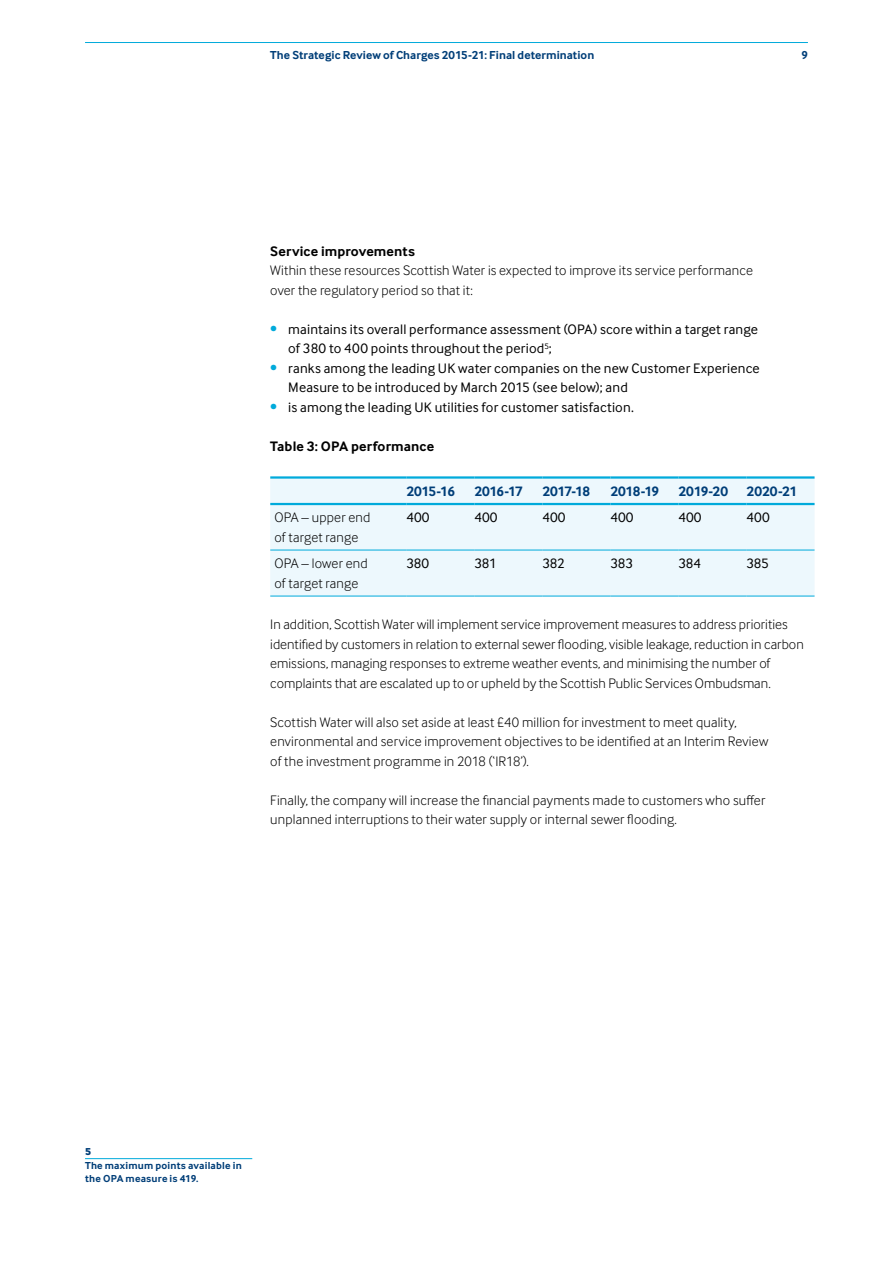
<style>
.page{position:relative;width:893px;height:1263px;background:#fff}
.page>*{position:absolute;margin:0;border:0;box-sizing:border-box;transform-origin:0 0}
.WICS_body_text{font:300 14.25px/19.5px "Inter Face";letter-spacing:.01em;color:#000}
.WICS_body_text-2{font:14.25px/19.5px "Inter Face";letter-spacing:.01em;color:#000}
.WICS_subhead{font:700 14.25px "Inter Face";letter-spacing:-.02em;color:#003e78}
.WICS_subhead-2{font:700 14.25px "Inter Face";letter-spacing:.01em;color:#000}
.t1{font:700 12px "Inter Face";letter-spacing:.005em;color:#003e78}
.WICS_footnote{font:700 10.5px/13.5px "Inter Face";letter-spacing:.02em;color:#003e78}
.WICS_footnote-2{font:800 10.5px "Inter Face";color:#003e78}
.s1{color:#00aadb}
</style>
<div class="page">
<div style="left:270px;top:479px;width:544px;height:117px;background:#edf8fd"></div>
<hr style="left:270px;top:550px;width:136px;height:1px;background:#00aadb">
<hr style="left:406px;top:550px;width:68px;height:1px;background:#00aadb">
<hr style="left:474px;top:550px;width:68px;height:1px;background:#00aadb">
<hr style="left:542px;top:550px;width:68px;height:1px;background:#00aadb">
<hr style="left:610px;top:550px;width:68px;height:1px;background:#00aadb">
<hr style="left:678px;top:550px;width:68px;height:1px;background:#00aadb">
<hr style="left:746px;top:550px;width:68px;height:1px;background:#00aadb">
<hr style="left:270px;top:596px;width:136px;height:1px;background:#00aadb">
<hr style="left:406px;top:596px;width:68px;height:1px;background:#00aadb">
<hr style="left:474px;top:596px;width:68px;height:1px;background:#00aadb">
<hr style="left:542px;top:596px;width:68px;height:1px;background:#00aadb">
<hr style="left:610px;top:596px;width:68px;height:1px;background:#00aadb">
<hr style="left:678px;top:596px;width:68px;height:1px;background:#00aadb">
<hr style="left:746px;top:596px;width:68px;height:1px;background:#00aadb">
<hr style="left:270px;top:476px;width:136px;height:3px;background:#00aadb">
<hr style="left:406px;top:476px;width:68px;height:3px;background:#00aadb">
<hr style="left:474px;top:476px;width:68px;height:3px;background:#00aadb">
<hr style="left:542px;top:476px;width:68px;height:3px;background:#00aadb">
<hr style="left:610px;top:476px;width:68px;height:3px;background:#00aadb">
<hr style="left:678px;top:476px;width:68px;height:3px;background:#00aadb">
<hr style="left:746px;top:476px;width:68px;height:3px;background:#00aadb">
<hr style="left:270px;top:503px;width:136px;height:2px;background:#00aadb">
<hr style="left:406px;top:503px;width:68px;height:2px;background:#00aadb">
<hr style="left:474px;top:503px;width:68px;height:2px;background:#00aadb">
<hr style="left:542px;top:503px;width:68px;height:2px;background:#00aadb">
<hr style="left:610px;top:503px;width:68px;height:2px;background:#00aadb">
<hr style="left:678px;top:503px;width:68px;height:2px;background:#00aadb">
<hr style="left:746px;top:503px;width:68px;height:2px;background:#00aadb">
<hr style="left:85px;top:1158px;width:167px;height:1px;background:#00aadb">
<hr style="left:85px;top:42px;width:723px;height:1px;background:#00aadb">
<p class="t1" style="left:270px;top:48px;width:326px">The Strategic Review of Charges 2015-21: Final determination</p>
<p class="t1" style="left:801px;top:48px;width:8px">9</p>
<p class="WICS_subhead-2" style="left:270px;top:243px;width:146px">Service improvements</p>
<p class="WICS_body_text" style="left:270px;top:261px;width:484px">Within these resources Scottish Water is expected to improve its service performance over the regulatory period so that it:</p>
<p class="WICS_body_text-2" style="left:288px;top:319px;width:471px;text-indent:-18px"><span class="s1">•</span> maintains its overall performance assessment (OPA) score within a target range of 380 to 400 points throughout the period<sup>5</sup>;</p>
<p class="WICS_body_text-2" style="left:288px;top:358px;width:473px;text-indent:-18px"><span class="s1">•</span> ranks among the leading UK water companies on the new Customer Experience<br>Measure to be introduced by March 2015 (see below); and</p>
<p class="WICS_body_text-2" style="left:270px;top:397px;width:365px"><span class="s1">•</span> is among the leading UK utilities for customer satisfaction.</p>
<p class="WICS_subhead-2" style="left:270px;top:438px;width:165px">Table 3: OPA performance</p>
<p class="WICS_subhead" style="left:406px;top:482px;width:50px">2015-16</p>
<p class="WICS_subhead" style="left:474px;top:482px;width:50px">2016-17</p>
<p class="WICS_subhead" style="left:542px;top:482px;width:49px">2017-18</p>
<p class="WICS_subhead" style="left:610px;top:482px;width:50px">2018-19</p>
<p class="WICS_subhead" style="left:678px;top:482px;width:51px">2019-20</p>
<p class="WICS_subhead" style="left:746px;top:482px;width:52px">2020-21</p>
<p class="WICS_body_text" style="left:274px;top:507px;width:97px">OPA – upper end of target range</p>
<p class="WICS_body_text-2" style="left:406px;top:507px;width:25px">400</p>
<p class="WICS_body_text-2" style="left:474px;top:507px;width:25px">400</p>
<p class="WICS_body_text-2" style="left:542px;top:507px;width:25px">400</p>
<p class="WICS_body_text-2" style="left:610px;top:507px;width:25px">400</p>
<p class="WICS_body_text-2" style="left:678px;top:507px;width:25px">400</p>
<p class="WICS_body_text-2" style="left:746px;top:507px;width:25px">400</p>
<p class="WICS_body_text" style="left:274px;top:553px;width:95px">OPA – lower end of target range</p>
<p class="WICS_body_text-2" style="left:406px;top:553px;width:24px">380</p>
<p class="WICS_body_text-2" style="left:474px;top:553px;width:24px">381</p>
<p class="WICS_body_text-2" style="left:542px;top:553px;width:24px">382</p>
<p class="WICS_body_text-2" style="left:610px;top:553px;width:24px">383</p>
<p class="WICS_body_text-2" style="left:678px;top:553px;width:24px">384</p>
<p class="WICS_body_text-2" style="left:746px;top:553px;width:24px">385</p>
<p class="WICS_body_text" style="left:270px;top:615px;width:535px">In addition, Scottish Water will implement service improvement measures to address priorities identified by customers in relation to external sewer flooding, visible leakage, reduction in carbon emissions, managing responses to extreme weather events, and minimising the number of complaints that are escalated up to or upheld by the Scottish Public Services Ombudsman.</p>
<p class="WICS_body_text" style="left:270px;top:712px;width:499px">Scottish Water will also set aside at least £40 million for investment to meet quality, environmental and service improvement objectives to be identified at an Interim Review of the investment programme in 2018 (‘IR18’).</p>
<p class="WICS_body_text" style="left:270px;top:790px;width:496px">Finally, the company will increase the financial payments made to customers who suffer unplanned interruptions to their water supply or internal sewer flooding.</p>
<p class="WICS_footnote-2" style="left:85px;top:1145px;width:8px">5</p>
<p class="WICS_footnote" style="left:85px;top:1159px;width:158px">The maximum points available in the OPA measure is 419.</p>
</div>
